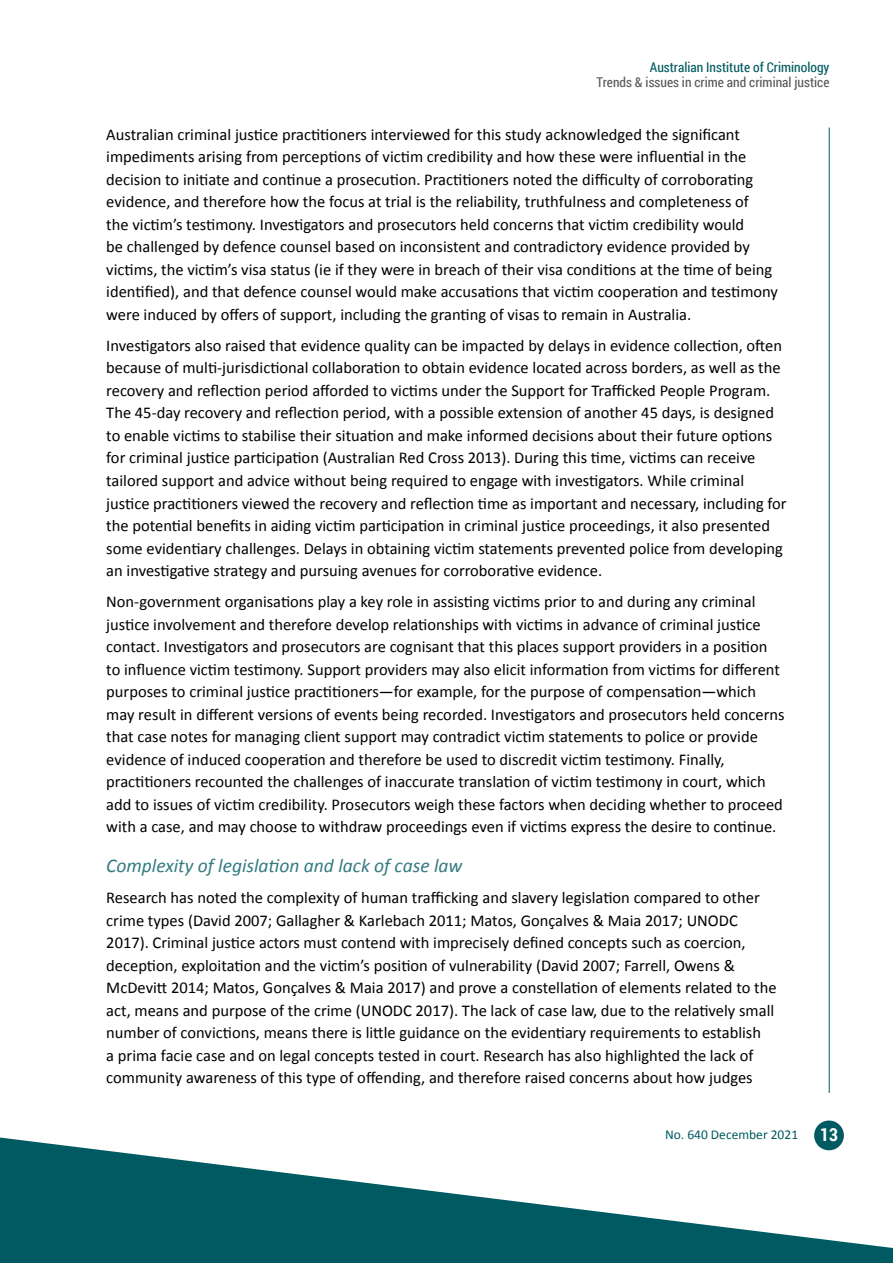
<style>
.page{position:relative;width:893px;height:1263px;background:#fff}
.page>*{position:absolute;margin:0;border:0;box-sizing:border-box;transform-origin:0 0}
.t1{font:italic 19.5px "Calibri";color:#337b81}
.body{font:16.5px/22.5px "Calibri";color:#000}
.t2{font:13.5px "Roboto Condensed";color:#58585a}
.t3{font:13.5px "Roboto Condensed";color:#005a61}
.t4{font:13.5px "Calibri";color:#005a61}
.s1{font-family:"Roboto Condensed";font-weight:700;font-size:18px;color:#fff}
</style>
<div class="page">
<hr style="left:829px;top:128px;width:1px;height:965px;background:#005a61">
<div style="left:814px;top:1120px;width:30px;height:30px;background:#005a61;border-radius:50%"></div>
<svg style="left:0;top:1137px;width:893px;height:126px;fill:#005a61"></svg>
<p class="t3" style="left:650px;top:58px;width:181px">Australian Institute of Criminology</p>
<p class="t2" style="left:597px;top:73px;width:234px">Trends &amp; issues in crime and criminal justice</p>
<p class="body" style="left:106px;top:123px;width:673px">Australian criminal justice practitioners interviewed for this study acknowledged the significant impediments arising from perceptions of victim credibility and how these were influential in the decision to initiate and continue a prosecution. Practitioners noted the difficulty of corroborating evidence, and therefore how the focus at trial is the reliability, truthfulness and completeness of<br>the victim’s testimony. Investigators and prosecutors held concerns that victim credibility would<br>be challenged by defence counsel based on inconsistent and contradictory evidence provided by victims, the victim’s visa status (ie if they were in breach of their visa conditions at the time of being identified), and that defence counsel would make accusations that victim cooperation and testimony were induced by offers of support, including the granting of visas to remain in Australia.</p>
<p class="body" style="left:106px;top:334px;width:682px">Investigators also raised that evidence quality can be impacted by delays in evidence collection, often because of multi-jurisdictional collaboration to obtain evidence located across borders, as well as the recovery and reflection period afforded to victims under the Support for Trafficked People Program.<br>The 45-day recovery and reflection period, with a possible extension of another 45 days, is designed to enable victims to stabilise their situation and make informed decisions about their future options for criminal justice participation (Australian Red Cross 2013). During this time, victims can receive tailored support and advice without being required to engage with investigators. While criminal justice practitioners viewed the recovery and reflection time as important and necessary, including for the potential benefits in aiding victim participation in criminal justice proceedings, it also presented some evidentiary challenges. Delays in obtaining victim statements prevented police from developing an investigative strategy and pursuing avenues for corroborative evidence.</p>
<p class="body" style="left:106px;top:590px;width:680px">Non-government organisations play a key role in assisting victims prior to and during any criminal justice involvement and therefore develop relationships with victims in advance of criminal justice contact. Investigators and prosecutors are cognisant that this places support providers in a position to influence victim testimony. Support providers may also elicit information from victims for different purposes to criminal justice practitioners—for example, for the purpose of compensation—which may result in different versions of events being recorded. Investigators and prosecutors held concerns that case notes for managing client support may contradict victim statements to police or provide evidence of induced cooperation and therefore be used to discredit victim testimony. Finally, practitioners recounted the challenges of inaccurate translation of victim testimony in court, which add to issues of victim credibility. Prosecutors weigh these factors when deciding whether to proceed with a case, and may choose to withdraw proceedings even if victims express the desire to continue.</p>
<h3 class="t1" style="left:106px;top:853px;width:358px">Complexity of legislation and lack of case law</h3>
<p class="body" style="left:106px;top:887px;width:672px">Research has noted the complexity of human trafficking and slavery legislation compared to other crime types (David 2007; Gallagher &amp; Karlebach 2011; Matos, Gonçalves &amp; Maia 2017; UNODC 2017). Criminal justice actors must contend with imprecisely defined concepts such as coercion, deception, exploitation and the victim’s position of vulnerability (David 2007; Farrell, Owens &amp; McDevitt 2014; Matos, Gonçalves &amp; Maia 2017) and prove a constellation of elements related to the act, means and purpose of the crime (UNODC 2017). The lack of case law, due to the relatively small number of convictions, means there is little guidance on the evidentiary requirements to establish<br>a prima facie case and on legal concepts tested in court. Research has also highlighted the lack of community awareness of this type of offending, and therefore raised concerns about how judges</p>
<p class="t4" style="left:665px;top:1126px;width:174px">No. 640 December 2021 <span class="s1">13</span></p>
</div>
